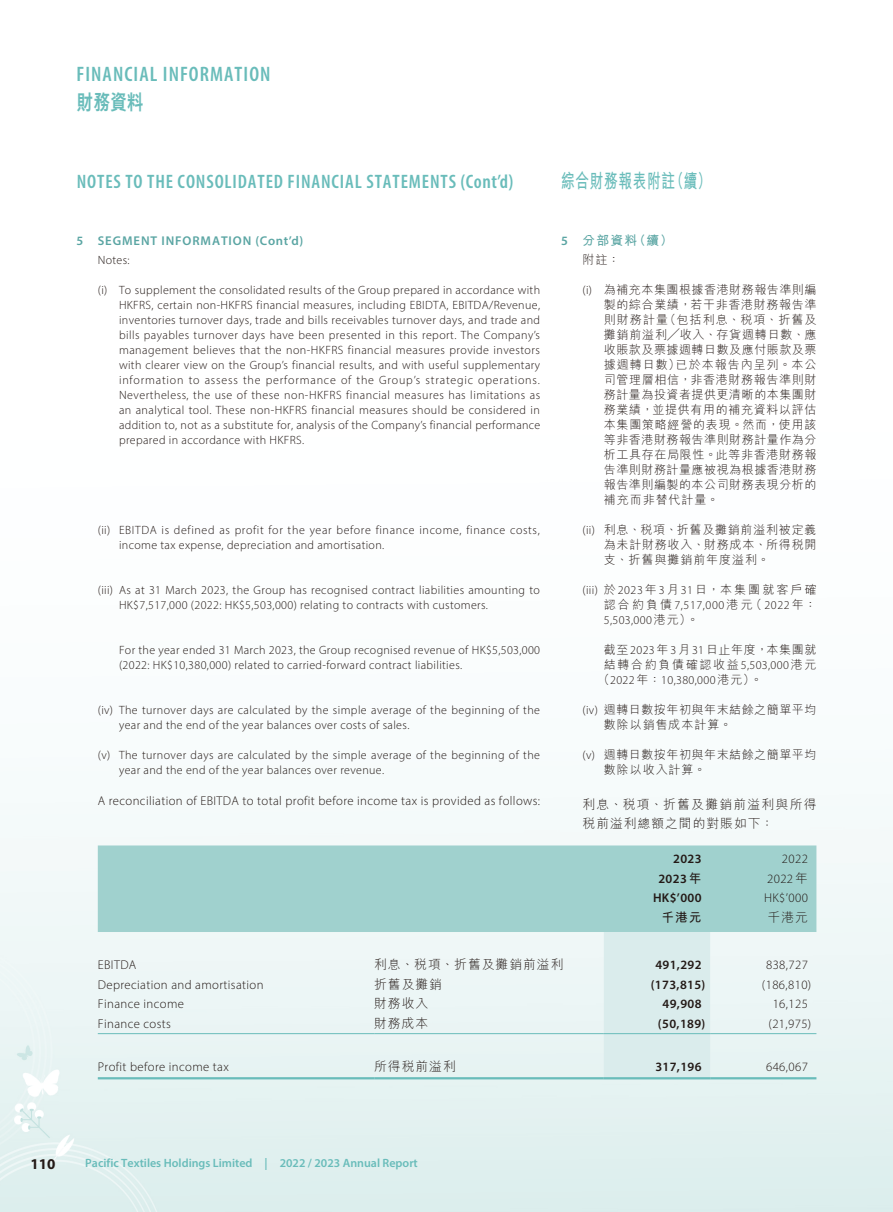
<style>
.page{position:relative;width:893px;height:1212px;background:#fff}
.page>*{position:absolute;margin:0;border:0;box-sizing:border-box;transform-origin:0 0}
.t1{font:600 condensed 21px "Myriad Pro";letter-spacing:.05em;color:#69bcba}
.t2{font:800 21px "M Hei HK";color:#69bcba;scale:.8 1}
.t3{font:600 condensed 19.5px "Myriad Pro";letter-spacing:.045em;color:#69bcba}
.t4{font:700 19.5px "M Hei HK";letter-spacing:.05em;color:#69bcba;scale:.7 1}
.t5{font:700 15px "Myriad Pro";color:#231916}
.t6{font:300 12.75px "Myriad Pro";letter-spacing:.03em;color:#231916}
.t7{font:300 12.75px/19.5px "M Hei HK";letter-spacing:.08em;color:#231916}
.t8{font:600 12.75px "Myriad Pro";letter-spacing:.03em;color:#231916}
.t9{font:600 12.75px "Myriad Pro";letter-spacing:.07em;color:#5aa5a3}
.t10{font:700 12.75px "M Hei HK";color:#5aa5a3}
.t11{font:700 12.75px "M Hei HK";color:#231916}
.t12{font:300 12px/15px "Myriad Pro";letter-spacing:.03em;color:#231916}
.t13{font:300 12px/15px "M Hei HK";letter-spacing:.05em;color:#231916;text-align:justify}
.t14{font:300 12px/15px "Myriad Pro";letter-spacing:.055em;color:#231916}
.t15{font:600 12px "Myriad Pro";color:#69bcba}
.t16{font:300 12px/15px "M Hei HK";letter-spacing:.14em;color:#231916}
.s1{font-family:"Myriad Pro";font-weight:600}
.s2{font-family:"Myriad Pro"}
.s3{font-family:"M Hei HK"}
.s4{font-family:"M Hei HK";font-weight:700}
</style>
<div class="page">
<div style="left:98px;top:845px;width:718px;height:87px;background:#a0d1ce"></div>
<div style="left:604px;top:932px;width:106px;height:145px;background:#daecec"></div>
<hr style="left:98px;top:1033px;width:276px;height:1px;background:#69bcba">
<hr style="left:374px;top:1033px;width:230px;height:1px;background:#69bcba">
<hr style="left:604px;top:1033px;width:106px;height:1px;background:#69bcba">
<hr style="left:710px;top:1033px;width:106px;height:1px;background:#69bcba">
<hr style="left:98px;top:1077px;width:276px;height:2px;background:#69bcba">
<hr style="left:374px;top:1077px;width:230px;height:2px;background:#69bcba">
<hr style="left:604px;top:1077px;width:106px;height:2px;background:#69bcba">
<hr style="left:710px;top:1077px;width:106px;height:2px;background:#69bcba">
<h1 class="t1" style="left:77px;top:61px;width:195px">FINANCIAL INFORMATION</h1>
<h1 class="t2" style="left:77px;top:91px;width:85px">財務資料</h1>
<h2 class="t3" style="left:77px;top:169px;width:438px">NOTES TO THE CONSOLIDATED FINANCIAL STATEMENTS (Cont’d)</h2>
<h2 class="t4" style="left:561px;top:166px;width:216px">綜合財務報表附註（續）</h2>
<p class="t9" style="left:77px;top:233px;width:228px">5 SEGMENT INFORMATION (Cont’d)</p>
<p class="t12" style="left:98px;top:252px;width:33px">Notes:</p>
<p class="t12" style="left:119px;top:282px;width:423px;text-align:justify;text-indent:-21px">(i) To supplement the consolidated results of the Group prepared in accordance with HKFRS, certain non-HKFRS financial measures, including EBIDTA, EBITDA/Revenue, inventories turnover days, trade and bills receivables turnover days, and trade and bills payables turnover days have been presented in this report. The Company’s management believes that the non-HKFRS financial measures provide investors with clearer view on the Group’s financial results, and with useful supplementary information to assess the performance of the Group’s strategic operations.<br>Nevertheless, the use of these non-HKFRS financial measures has limitations as an analytical tool. These non-HKFRS financial measures should be considered in addition to, not as a substitute for, analysis of the Company’s financial performance prepared in accordance with HKFRS.</p>
<p class="t14" style="left:119px;top:522px;width:422px;text-indent:-21px">(ii) EBITDA is defined as profit for the year before finance income, finance costs, income tax expense, depreciation and amortisation.</p>
<p class="t12" style="left:119px;top:582px;width:422px;text-indent:-21px">(iii) As at 31 March 2023, the Group has recognised contract liabilities amounting to<br>HK$7,517,000 (2022: HK$5,503,000) relating to contracts with customers.</p>
<p class="t12" style="left:119px;top:642px;width:423px">For the year ended 31 March 2023, the Group recognised revenue of HK$5,503,000 (2022: HK$10,380,000) related to carried-forward contract liabilities.</p>
<p class="t12" style="left:119px;top:702px;width:422px;text-indent:-21px">(iv) The turnover days are calculated by the simple average of the beginning of the year and the end of the year balances over costs of sales.</p>
<p class="t12" style="left:119px;top:747px;width:422px;text-indent:-21px">(v) The turnover days are calculated by the simple average of the beginning of the year and the end of the year balances over revenue.</p>
<p class="t6" style="left:98px;top:793px;width:444px">A reconciliation of EBITDA to total profit before income tax is provided as follows:</p>
<p class="t10" style="left:561px;top:231px;width:113px"><span class="s1">5</span> 分部資料（續）</p>
<p class="t13" style="left:583px;top:252px;width:39px">附註：</p>
<p class="t13" style="left:604px;top:282px;width:214px;text-indent:-21px"><span class="s2">(i)</span> 為補充本集團根據香港財務報告準則編製的綜合業績，若干非香港財務報告準則財務計量（包括利息、稅項、折舊及攤銷前溢利╱收入、存貨週轉日數、應收賬款及票據週轉日數及應付賬款及票據週轉日數）已於本報告內呈列。本公司管理層相信，非香港財務報告準則財務計量為投資者提供更清晰的本集團財務業績，並提供有用的補充資料以評估本集團策略經營的表現。然而，使用該等非香港財務報告準則財務計量作為分析工具存在局限性。此等非香港財務報告準則財務計量應被視為根據香港財務報告準則編製的本公司財務表現分析的補充而非替代計量。</p>
<p class="t13" style="left:604px;top:522px;width:214px;text-indent:-21px"><span class="s2">(ii)</span> 利息、稅項、折舊及攤銷前溢利被定義為未計財務收入、財務成本、所得稅開支、折舊與攤銷前年度溢利。</p>
<p class="t12" style="left:604px;top:582px;width:214px;text-align:justify;text-indent:-21px">(iii) <span class="s3">於</span>2023<span class="s3">年</span>3<span class="s3">月</span>31<span class="s3">日，本集團就客戶確認合約負債</span> 7,517,000 <span class="s3">港元（</span> 2022 <span class="s3">年：</span>5,503,000<span class="s3">港元）。</span></p>
<p class="t16" style="left:604px;top:642px;width:214px">截至<span class="s2">2023</span>年<span class="s2">3</span>月<span class="s2">31</span>日止年度，本集團就結轉合約負債確認收益<span class="s2">5,503,000</span>港元</p>
<p class="t12" style="left:598px;top:672px;width:166px"><span class="s3">（</span>2022<span class="s3">年：</span>10,380,000<span class="s3">港元）。</span></p>
<p class="t13" style="left:604px;top:702px;width:214px;text-indent:-21px"><span class="s2">(iv)</span> 週轉日數按年初與年末結餘之簡單平均數除以銷售成本計算。</p>
<p class="t13" style="left:604px;top:747px;width:214px;text-indent:-21px"><span class="s2">(v)</span> 週轉日數按年初與年末結餘之簡單平均數除以收入計算。</p>
<p class="t7" style="left:583px;top:794px;width:235px">利息、稅項、折舊及攤銷前溢利與所得稅前溢利總額之間的對賬如下：</p>
<p class="t8" style="left:673px;top:851px;width:30px">2023</p>
<p class="t6" style="left:782px;top:851px;width:28px">2022</p>
<p class="t8" style="left:658px;top:870px;width:45px">2023<span class="s4">年</span></p>
<p class="t6" style="left:767px;top:871px;width:42px">2022<span class="s3">年</span></p>
<p class="t8" style="left:653px;top:890px;width:50px">HK$’000</p>
<p class="t6" style="left:764px;top:890px;width:45px">HK$’000</p>
<p class="t11" style="left:661px;top:908px;width:42px">千港元</p>
<p class="t7" style="left:768px;top:907px;width:42px">千港元</p>
<p class="t6" style="left:98px;top:957px;width:40px">EBITDA</p>
<p class="t7" style="left:374px;top:955px;width:191px">利息、稅項、折舊及攤銷前溢利</p>
<p class="t8" style="left:655px;top:957px;width:48px">491,292</p>
<p class="t6" style="left:766px;top:957px;width:43px">838,727</p>
<p class="t6" style="left:98px;top:977px;width:167px">Depreciation and amortisation</p>
<p class="t7" style="left:374px;top:974px;width:69px">折舊及攤銷</p>
<p class="t8" style="left:651px;top:976px;width:56px">(173,815)</p>
<p class="t6" style="left:762px;top:977px;width:51px">(186,810)</p>
<p class="t6" style="left:98px;top:996px;width:88px">Finance income</p>
<p class="t7" style="left:374px;top:994px;width:56px">財務收入</p>
<p class="t8" style="left:662px;top:996px;width:41px">49,908</p>
<p class="t6" style="left:773px;top:996px;width:37px">16,125</p>
<p class="t6" style="left:98px;top:1016px;width:75px">Finance costs</p>
<p class="t7" style="left:374px;top:1013px;width:56px">財務成本</p>
<p class="t8" style="left:658px;top:1015px;width:49px">(50,189)</p>
<p class="t6" style="left:768px;top:1016px;width:44px">(21,975)</p>
<p class="t6" style="left:98px;top:1059px;width:133px">Profit before income tax</p>
<p class="t7" style="left:374px;top:1057px;width:83px">所得稅前溢利</p>
<p class="t8" style="left:655px;top:1059px;width:48px">317,196</p>
<p class="t6" style="left:766px;top:1059px;width:43px">646,067</p>
<p class="t5" style="left:30px;top:1154px;width:26px">110</p>
<p class="t15" style="left:85px;top:1155px;width:334px">Pacific Textiles Holdings Limited | 2022 / 2023 Annual Report</p>
</div>
